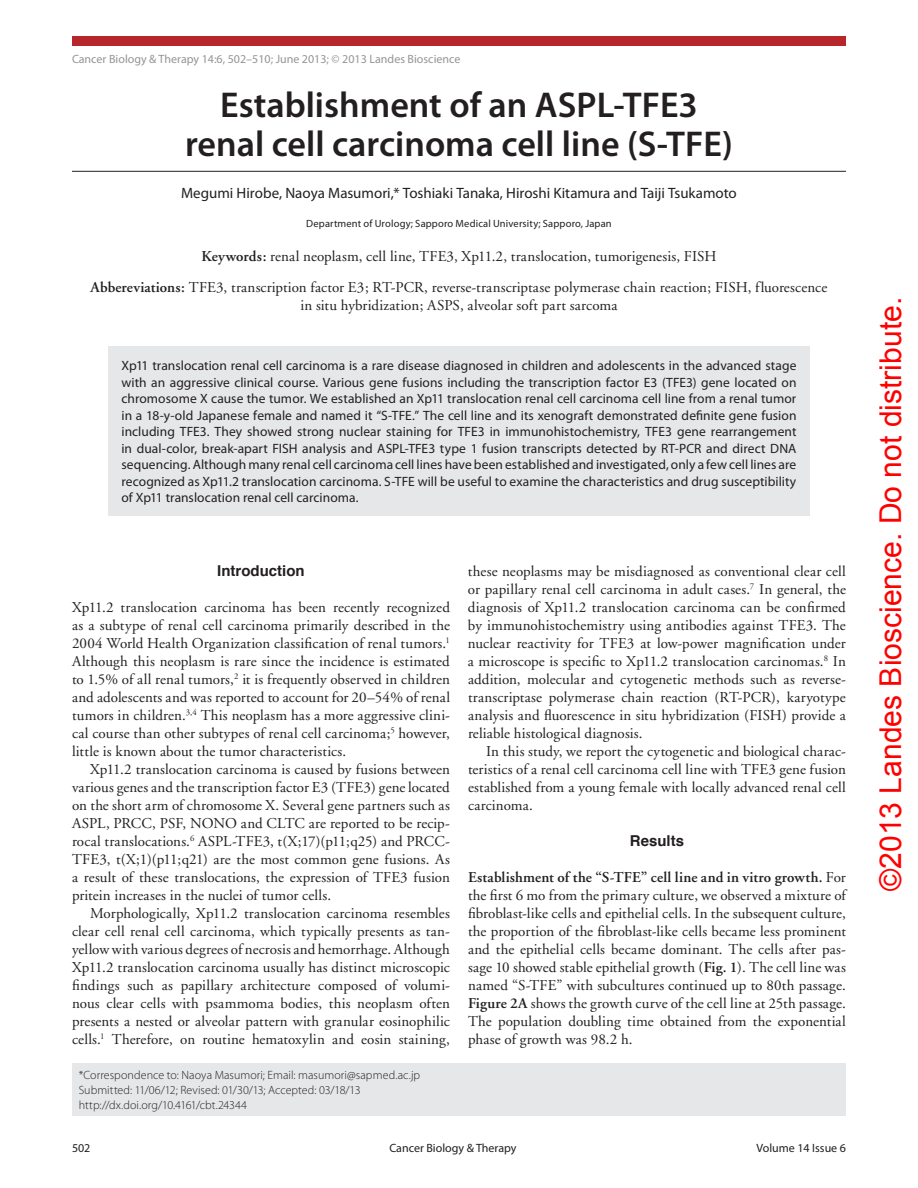
<style>
.page{position:relative;width:918px;height:1188px;background:#fff}
.page>*{position:absolute;margin:0;border:0;box-sizing:border-box;transform-origin:0 0}
.t1{font:600 36px/39px "Myriad Pro";color:#231f20;text-align:center}
.t2{font:30.15px "Arial";color:#f00}
.t3{font:15px/18px "Adobe Garamond";letter-spacing:.01em;color:#231f20;text-align:justify}
.t4{font:15px "Myriad Pro";color:#231f20}
.t5{font:700 15px "Helvetica";color:#231f20}
.t6{font:13.5px/16.5px "Myriad Pro";letter-spacing:.005em;color:#231f20;text-align:justify}
.t7{font:300 12px/15px "Myriad Pro";letter-spacing:.005em;color:#231f20}
.t8{font:12px "Myriad Pro";color:#939598}
.t9{font:12px "Myriad Pro";color:#231f20}
.t10{font:10.5px "Myriad Pro";letter-spacing:.015em;color:#231f20}
.s1{font-weight:600}
</style>
<div class="page">
<div style="left:72px;top:36px;width:774px;height:10px;background:#b7262b"></div>
<div style="left:72px;top:1063px;width:774px;height:53px;background:#e6e7e9"></div>
<div style="left:108px;top:346px;width:702px;height:170px;background:#e6e7e9"></div>
<hr style="left:72px;top:171px;width:774px;height:1px;background:#231f20">
<p class="t8" style="left:72px;top:52px;width:390px">Cancer Biology &amp; Therapy 14:6, 502–510; June 2013; © 2013 Landes Bioscience</p>
<h1 class="t1" style="left:185px;top:85px;width:549px">Establishment of an ASPL-TFE3 renal cell carcinoma cell line (S-TFE)</h1>
<p class="t4" style="left:181px;top:184px;width:557px">Megumi Hirobe, Naoya Masumori,* Toshiaki Tanaka, H iroshi Kitamura and Taiji Tsukamoto</p>
<p class="t10" style="left:306px;top:217px;width:307px">Department of Urology; Sapporo Medical University; Sapporo, Japan</p>
<p class="t3" style="left:90px;top:241px;width:738px;line-height:31.5px;text-align:center"><span class="s1">Keywords:</span> renal neoplasm, cell line, TFE3, Xp11.2, translocation, tumorigenesis, FISH<br><span class="s1">Abbereviations:</span> TFE3, transcription factor E3; RT-PCR, reverse-transcriptase polymerase chain reaction; FISH, fluorescence</p>
<p class="t3" style="left:300px;top:297px;width:319px">in situ hybridization; ASPS, alveolar soft part sarcoma</p>
<p class="t6" style="left:121px;top:357px;width:677px">Xp11 translocation renal cell carcinoma is a rare disease diagnosed in children and adolescents in the advanced stage with an aggressive clinical course. Various gene fusions including the transcription factor E3 (TFE3) gene located on chromosome X cause the tumor. We established an Xp11 translocation renal cell carcinoma cell line from a renal tumor in a 18-y-old Japanese female and named it “S-TFE.” The cell line and its xenograft demonstrated definite gene fusion including TFE3. They showed strong nuclear staining for TFE3 in immunohistochemistry, TFE3 gene rearrangement in dual-color, break-apart FISH analysis and ASPL-TFE3 type 1 fusion transcripts detected by RT-PCR and direct DNA sequencing. Although many renal cell carcinoma cell lines have been established and investigated, only a few cell lines are recognized as Xp11.2 translocation carcinoma. S-TFE will be useful to examine the characteristics and drug susceptibility of Xp11 translocation renal cell carcinoma.</p>
<p class="t5" style="left:217px;top:559px;width:89px">Introduction</p>
<p class="t3" style="left:72px;top:599px;width:380px">Xp11.2 translocation carcinoma has been recently recognized as a subtype of renal cell carcinoma primarily described in the 2004 World Health Organization classification of renal tumors.<sup>1<br></sup>Although this neoplasm is rare since the incidence is estimated to 1.5% of all renal tumors,<sup>2</sup> it is frequently observed in children and adolescents and was reported to account for 20–54% of renal tumors in children.<sup>3,4</sup> This neoplasm has a more aggressive clini&shy;cal course than other subtypes of renal cell carcinoma;<sup>5</sup> however, little is known about the tumor characteristics.</p>
<p class="t3" style="left:72px;top:761px;width:379px;text-indent:18px">Xp11.2 translocation carcinoma is caused by fusions between various genes and the transcription factor E3 (TFE3) gene located on the short arm of chromosome X. Several gene partners such as ASPL, PRCC, PSF, NONO and CLTC are reported to be recip&shy;rocal translocations.<sup>6</sup> ASPL-TFE3, t(X;17)(p11;q25) and PRCC-TFE3, t(X;1)(p11;q21) are the most common gene fusions. As a result of these translocations, the expression of TFE3 fusion pritein increases in the nuclei of tumor cells.</p>
<p class="t3" style="left:72px;top:905px;width:379px;text-indent:18px">Morphologically, Xp11.2 translocation carcinoma resembles clear cell renal cell carcinoma, which typically presents as tan&shy;yellow with various degrees of necrosis and hemorrhage. Although Xp11.2 translocation carcinoma usually has distinct microscopic findings such as papillary architecture composed of volumi&shy;nous clear cells with psammoma bodies, this neoplasm often presents a nested or alveolar pattern with granular eosinophilic cells.<sup>1</sup> Therefore, on routine hematoxylin and eosin staining,</p>
<p class="t7" style="left:79px;top:1068px;width:343px">*Correspondence to: Naoya Masumori; Email: masumori@sapmed.ac.jp<br>Submitted: 11/06/12; Revised: 01/30/13; Accepted: 03/18/13 http://dx.doi.org/10.4161/cbt.24344</p>
<p class="t3" style="left:468px;top:563px;width:379px">these neoplasms may be misdiagnosed as conventional clear cell or papillary renal cell carcinoma in adult cases.<sup>7</sup> In general, the diagnosis of Xp11.2 translocation carcinoma can be confirmed by immunohistochemistry using antibodies against TFE3. The nuclear reactivity for TFE3 at low-power magnification under a microscope is specific to Xp11.2 translocation carcinomas.<sup>8</sup> In addition, molecular and cytogenetic methods such as reverse&shy;transcriptase polymerase chain reaction (RT-PCR), karyotype analysis and fluorescence in situ hybridization (FISH) provide a reliable histological diagnosis.</p>
<p class="t3" style="left:468px;top:743px;width:379px;text-indent:18px">In this study, we report the cytogenetic and biological charac&shy;teristics of a renal cell carcinoma cell line with TFE3 gene fusion established from a young female with locally advanced renal cell carcinoma.</p>
<p class="t5" style="left:630px;top:829px;width:56px">Results</p>
<p class="t3" style="left:468px;top:869px;width:379px"><span class="s1">Establishment of the “S-TFE” cell line and in vitro growth.</span> For the first 6 mo from the primary culture, we observed a mixture of fibroblast-like cells and epithelial cells. In the subsequent culture, the proportion of the fibroblast-like cells became less prominent and the epithelial cells became dominant. The cells after pas&shy;sage 10 showed stable epithelial growth (<span class="s1">Fig. 1</span>). The cell line was named “S-TFE” with subcultures continued up to 80th passage.<br><span class="s1">Figure 2A</span> shows the growth curve of the cell line at 25th passage.<br>The population doubling time obtained from the exponential phase of growth was 98.2 h.</p>
<p class="t9" style="left:72px;top:1141px;width:20px">502</p>
<p class="t9" style="left:389px;top:1141px;width:129px">Cancer Biology &amp; Therapy</p>
<p class="t9" style="left:757px;top:1141px;width:91px">Volume 14 Issue 6</p>
<h2 class="t2" style="left:871px;top:891px;width:595px;rotate:-90deg">©2013 Landes Bioscience. Do not distribute.</h2>
</div>
